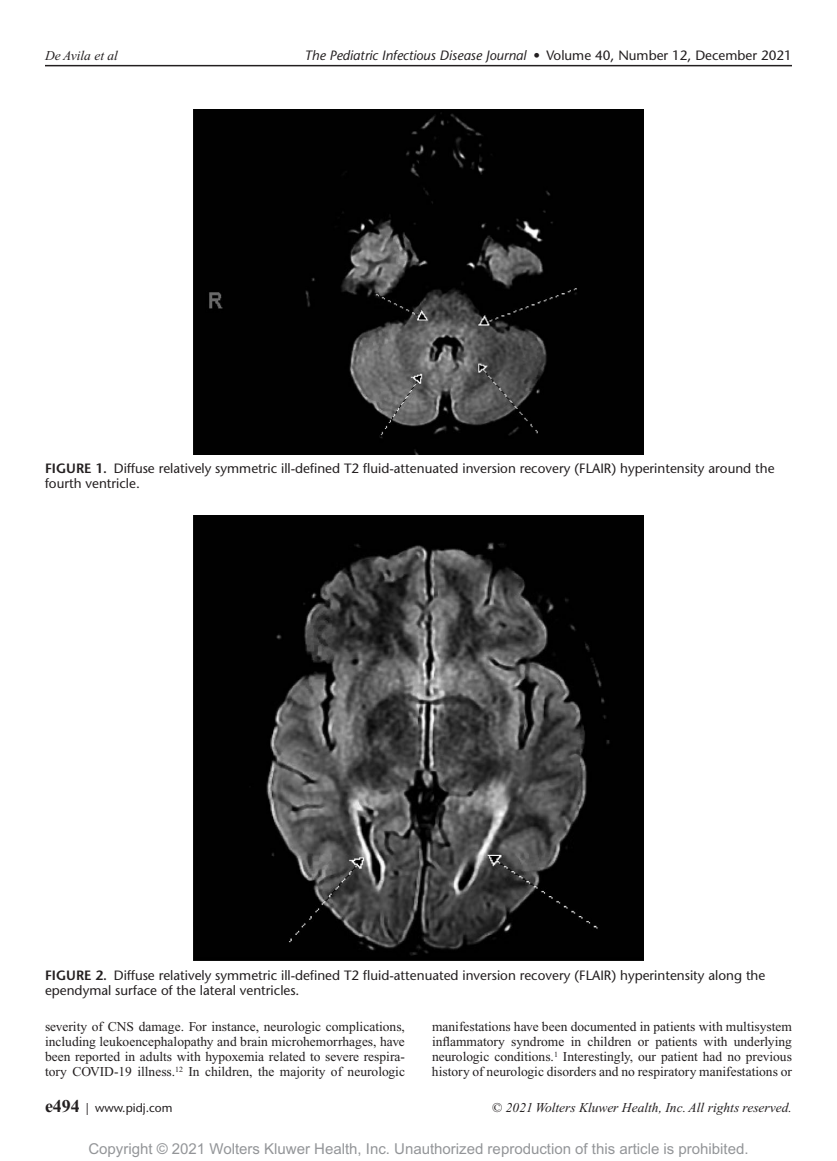
<style>
.page{position:relative;width:837px;height:1161px;background:#fff}
.page>*{position:absolute;margin:0;border:0;box-sizing:border-box;transform-origin:0 0}
.t1{font:15px "Arial MT Std";color:#939598}
.t2{font:13.5px/15px "Times New Roman PS Std";color:#231f20;text-align:justify}
.t3{font:500 13.5px/15px "Stone Sans Std";color:#231f20}
.t4{font:italic 500 13.5px "Stone Sans Std";color:#231f20}
.t5{font:italic 13.5px "Times New Roman PS Std";color:#231f20}
.t6{font:500 12px "Stone Sans Std";color:#231f20}
.s1{font-style:normal}
.s2{font-weight:600}
.s3{font-family:"Times New Roman PS Std";font-weight:700;font-size:18px}
</style>
<div class="page">
<hr style="left:45px;top:65px;width:747px;height:1px;background:#231f20">
<img style="left:194px;top:110px;width:450px;height:344px">
<img style="left:194px;top:516px;width:450px;height:445px">
<p class="t5" style="left:45px;top:49px;width:75px">De Avila et al</p>
<p class="t4" style="left:305px;top:48px;width:489px">The Pediatric Infectious Disease Journal • <span class="s1">Volume 40, Number 12, December 2021</span></p>
<p class="t3" style="left:45px;top:461px;width:731px"><span class="s2">FIGURE 1.</span> Diffuse relatively symmetric ill-defined T2 fluid-attenuated inversion recovery (FLAIR) hyperintensity around the fourth ventricle.</p>
<p class="t3" style="left:45px;top:968px;width:722px"><span class="s2">FIGURE 2.</span> Diffuse relatively symmetric ill-defined T2 fluid-attenuated inversion recovery (FLAIR) hyperintensity along the ependymal surface of the lateral ventricles.</p>
<p class="t2" style="left:45px;top:1019px;width:362px">severity of CNS damage. For instance, neurologic complications, including leukoencephalopathy and brain microhemorrhages, have been reported in adults with hypoxemia related to severe respira&shy;tory COVID-19 illness.<sup>12</sup> In children, the majority of neurologic</p>
<p class="t2" style="left:432px;top:1019px;width:362px">manifestations have been documented in patients with multisystem inflammatory syndrome in children or patients with underlying neurologic conditions.<sup>1</sup> Interestingly, our patient had no previous history of neurologic disorders and no respiratory manifestations or</p>
<p class="t6" style="left:45px;top:1101px;width:129px"><span class="s3">e494</span> | www.pidj.com</p>
<p class="t5" style="left:492px;top:1100px;width:302px">© 2021 Wolters Kluwer Health, Inc. All rights reserved.</p>
<p class="t1" style="left:88px;top:1140px;width:662px">Copyright © 2021 Wolters Kluwer Health, Inc. Unauthorized reproduction of this article is prohibited.</p>
</div>
